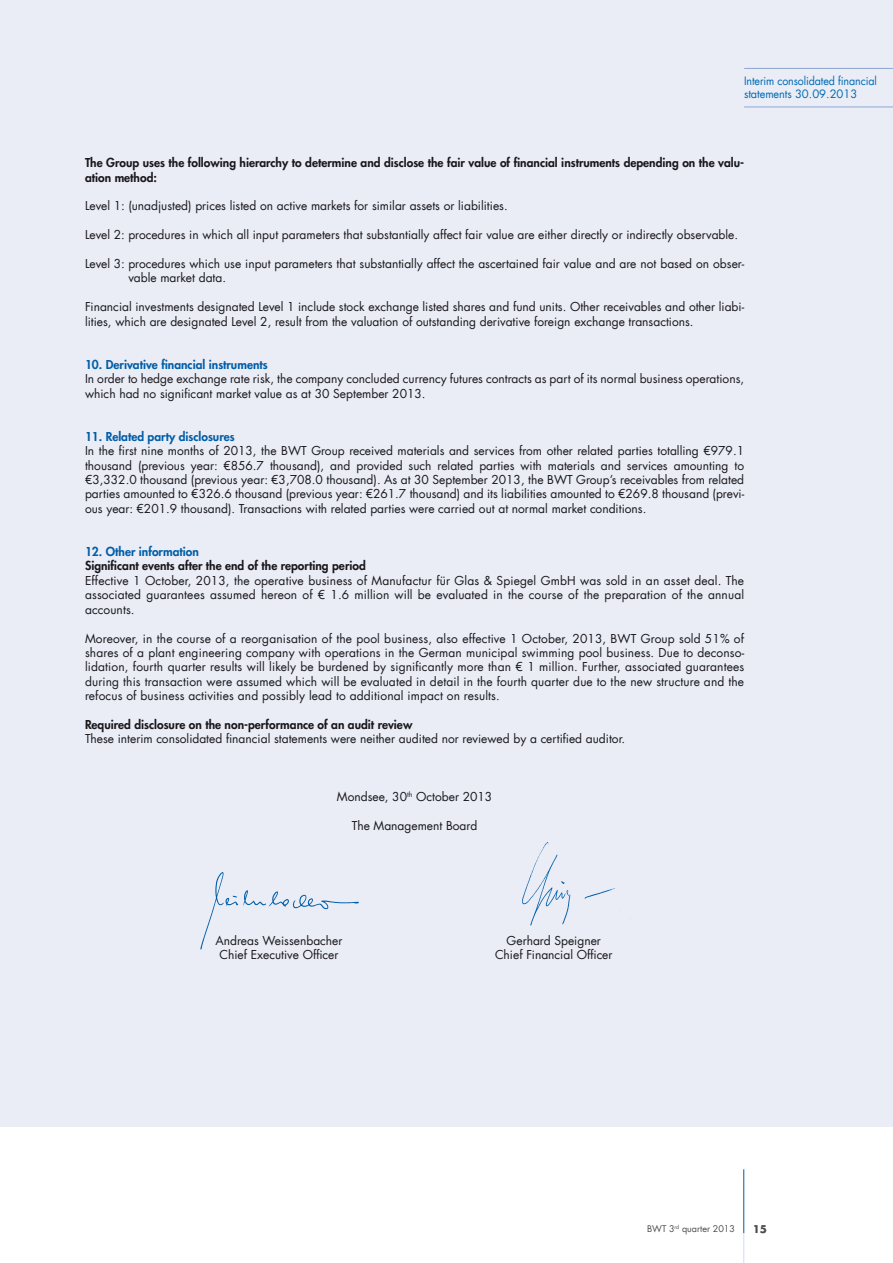
<style>
.page{position:relative;width:893px;height:1263px;background:#fff}
.page>*{position:absolute;margin:0;border:0;box-sizing:border-box;transform-origin:0 0}
.t1{font:12px/14.4px "Futura Com";color:#1a171c}
.t2{font:800 12px/14.4px "Futura Com";color:#1a171c}
.t3{font:800 12px "Futura Com";color:#005da8}
.t4{font:11.25px/13.5px "Futura Com";letter-spacing:-.01em;color:#006ab3;scale:.95 1}
.t5{font:700 10.5px "Futura Com";color:#4c4c4e}
.t6{font:9px "Futura Com";color:#4c4c4e}
</style>
<div class="page">
<div style="left:0;top:0;width:893px;height:1127px;background:#eaedf6"></div>
<hr style="left:743px;top:1169px;width:1px;height:64px;background:#005da8">
<hr style="left:743px;top:1233px;width:1px;height:30px;background:#d3dbee">
<hr style="left:744px;top:68px;width:149px;height:1px;background:#8ca7d2">
<hr style="left:744px;top:107px;width:149px;height:1px;background:#8ca7d2">
<img style="left:200px;top:872px;width:159px;height:78px">
<img style="left:522px;top:842px;width:109px;height:84px">
<p class="t4" style="left:744px;top:74px;width:141px">Interim consolidated financial statements 30.09.2013</p>
<p class="t2" style="left:85px;top:155px;width:661px">The Group uses the following hierarchy to determine and disclose the fair value of financial instruments depending on the valu&shy;ation method:</p>
<p class="t1" style="left:85px;top:199px;width:424px">Level 1: (unadjusted) prices listed on active markets for similar assets or liabilities.</p>
<p class="t1" style="left:85px;top:227px;width:655px">Level 2: procedures in which all input parameters that substantially affect fair value are either directly or indirectly observable.</p>
<p class="t1" style="left:128px;top:256px;width:617px;text-indent:-43px">Level 3: procedures which use input parameters that substantially affect the ascertained fair value and are not based on obser&shy;vable market data.</p>
<p class="t1" style="left:85px;top:299px;width:661px">Financial investments designated Level 1 include stock exchange listed shares and fund units. Other receivables and other liabi&shy;lities, which are designated Level 2, result from the valuation of outstanding derivative foreign exchange transactions.</p>
<p class="t3" style="left:85px;top:355px;width:184px">10. Derivative financial instruments</p>
<p class="t1" style="left:85px;top:371px;width:661px">In order to hedge exchange rate risk, the company concluded currency futures contracts as part of its normal business operations, which had no significant market value as at 30 September 2013.</p>
<p class="t3" style="left:85px;top:427px;width:151px">11. Related party disclosures</p>
<p class="t1" style="left:85px;top:443px;width:661px;text-align:justify">In the first nine months of 2013, the BWT Group received materials and services from other related parties totalling €979.1 thousand (previous year: €856.7 thousand), and provided such related parties with materials and services amounting to €3,332.0 thousand (previous year: €3,708.0 thousand). As at 30 September 2013, the BWT Group’s receivables from related parties amounted to €326.6 thousand (previous year: €261.7 thousand) and its liabilities amounted to €269.8 thousand (previ&shy;ous year: €201.9 thousand). Transactions with related parties were carried out at normal market conditions.</p>
<p class="t3" style="left:85px;top:542px;width:115px">12. Other information</p>
<p class="t2" style="left:85px;top:558px;width:282px">Significant events after the end of the reporting period</p>
<p class="t1" style="left:85px;top:573px;width:661px;text-align:justify">Effective 1 October, 2013, the operative business of Manufactur für Glas &amp; Spiegel GmbH was sold in an asset deal. The associated guarantees assumed hereon of € 1.6 million will be evaluated in the course of the preparation of the annual accounts.</p>
<p class="t1" style="left:85px;top:631px;width:661px;text-align:justify">Moreover, in the course of a reorganisation of the pool business, also effective 1 October, 2013, BWT Group sold 51% of shares of a plant engineering company with operations in the German municipal swimming pool business. Due to deconso&shy;lidation, fourth quarter results will likely be burdened by significantly more than € 1 million. Further, associated guarantees during this transaction were assumed which will be evaluated in detail in the fourth quarter due to the new structure and the refocus of business activities and possibly lead to additional impact on results.</p>
<p class="t2" style="left:85px;top:717px;width:329px">Required disclosure on the non-performance of an audit review</p>
<p class="t1" style="left:85px;top:731px;width:542px">These interim consolidated financial statements were neither audited nor reviewed by a certified auditor.</p>
<p class="t1" style="left:337px;top:789px;width:157px">Mondsee, 30<sup>th</sup> October 2013</p>
<p class="t1" style="left:352px;top:818px;width:127px">The Management Board</p>
<p class="t1" style="left:215px;top:933px;width:129px;text-align:center">Andreas Weissenbacher<br>Chief Executive Officer</p>
<p class="t1" style="left:495px;top:933px;width:119px;text-align:center">Gerhard Speigner<br>Chief Financial Officer</p>
<p class="t6" style="left:647px;top:1223px;width:89px">BWT 3<sup>rd</sup> quarter 2013</p>
<p class="t5" style="left:753px;top:1220px;width:16px">15</p>
</div>
